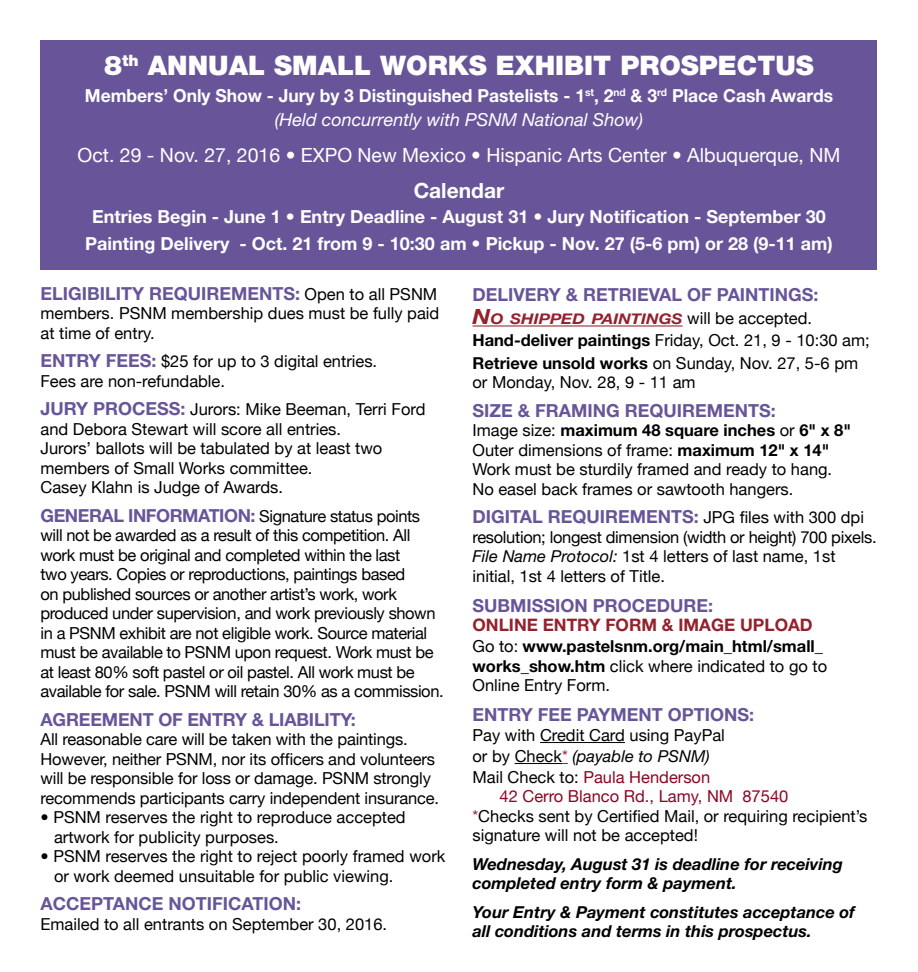
<style>
.page{position:relative;width:918px;height:972px;background:#fff}
.page>*{position:absolute;margin:0;border:0;box-sizing:border-box;transform-origin:0 0}
.t1{font:900 27px "Helvetica Neue";color:#fff}
.t2{font:700 21px "Helvetica Neue";color:#fff}
.t3{font:19.5px "Helvetica Neue";color:#fff}
.t4{font:700 18px "Helvetica Neue";color:#685599}
.t5{font:700 18px "Helvetica Neue";color:#fff}
.t6{font:italic 18px "Helvetica Neue";color:#fff}
.t7{font:700 17.25px "Helvetica Neue";color:#94212d}
.t8{font:16.5px/19.5px "Helvetica Neue";color:#000}
.t9{font:16.5px/19.5px "Helvetica Neue";letter-spacing:-.025em;color:#000}
.t10{font:italic 700 16.5px/19.5px "Helvetica Neue";color:#000}
.t11{font:16.5px/19.5px "Helvetica Neue";letter-spacing:-.02em;color:#000}
.t12{font:700 16.5px/19.5px "Helvetica Neue";color:#000}
.t13{font:16.5px "Helvetica Neue";color:#8d0623}
.t14{font:italic 16.5px "Helvetica Neue";color:#000}
.t15{font:italic 700 14.7px "Helvetica Neue";color:#94212d;scale:1.15 1}
.s1{font-weight:400;font-size:16.5px;color:#000}
.s2{font-weight:700;font-size:18px;color:#685599}
.s3{font-size:21px}
.s4{font-weight:400;font-style:normal;font-size:16.5px;color:#000}
.s5{font-weight:700}
.s6{font-weight:400}
.s7{font-style:italic}
.s8{font-style:normal}
.s9{font-style:normal;color:#94212d}
.s10{color:#000}
.s11{color:#94212d}
</style>
<div class="page">
<div style="left:40px;top:40px;width:838px;height:230px;background:#685599"></div>
<hr style="left:472px;top:325px;width:211px;height:2px;background:#94212d">
<hr style="left:540px;top:742px;width:85px;height:1px;background:#000">
<hr style="left:515px;top:763px;width:47px;height:1px;background:#000">
<p class="t1" style="left:104px;top:49px;width:711px">8<sup>th</sup> ANNUAL SMALL WORKS EXHIBIT PROSPECTUS</p>
<p class="t5" style="left:85px;top:84px;width:750px">Members’ Only Show - Jury by 3 Distinguished Pastelists - 1<sup>st</sup>, 2<sup>nd</sup> &amp; 3<sup>rd</sup> Place Cash Awards</p>
<p class="t6" style="left:275px;top:109px;width:370px">(Held concurrently with PSNM National Show)</p>
<p class="t3" style="left:78px;top:143px;width:764px">Oct. 29 - Nov. 27, 2016 • EXPO New Mexico • Hispanic Arts Center • Albuquerque, NM</p>
<p class="t2" style="left:414px;top:177px;width:92px">Calendar</p>
<p class="t5" style="left:92px;top:206px;width:735px">Entries Begin - June 1 • Entry Deadline - August 31 • Jury Notification - September 30</p>
<p class="t5" style="left:85px;top:233px;width:749px">Painting Delivery - Oct. 21 from 9 - 10:30 am • Pickup - Nov. 27 (5-6 pm) or 28 (9-11 am)</p>
<p class="t4" style="left:40px;top:282px;width:398px">ELIGIBILITY REQUIREMENTS: <span class="s1">Open to all PSNM</span></p>
<p class="t8" style="left:40px;top:304px;width:400px">members. PSNM membership dues must be fully paid at time of entry.</p>
<p class="t8" style="left:40px;top:352px;width:338px"><span class="s2">ENTRY FEES:</span> $25 for up to 3 digital entries.</p>
<p class="t8" style="left:40px;top:371px;width:186px">Fees are non-refundable.</p>
<p class="t8" style="left:40px;top:400px;width:386px"><span class="s2">JURY PROCESS:</span> Jurors: Mike Beeman, Terri Ford and Debora Stewart will score all entries.</p>
<p class="t8" style="left:40px;top:439px;width:343px">Jurors’ ballots will be tabulated by at least two members of Small Works committee.</p>
<p class="t8" style="left:40px;top:478px;width:244px">Casey Klahn is Judge of Awards.</p>
<p class="t9" style="left:40px;top:506px;width:405px"><span class="s2">GENERAL INFORMATION:</span> Signature status points will not be awarded as a result of this competition. All work must be original and completed within the last<br>two years. Copies or reproductions, paintings based<br>on published sources or another artist’s work, work produced under supervision, and work previously shown in a PSNM exhibit are not eligible work. Source material must be available to PSNM upon request. Work must be at least 80% soft pastel or oil pastel. All work must be available for sale. PSNM will retain 30% as a commission.</p>
<p class="t4" style="left:40px;top:708px;width:317px">AGREEMENT OF ENTRY &amp; LIABILITY:</p>
<p class="t8" style="left:40px;top:730px;width:400px">All reasonable care will be taken with the paintings.<br>However, neither PSNM, nor its officers and volunteers will be responsible for loss or damage. PSNM strongly recommends participants carry independent insurance.</p>
<p class="t8" style="left:54px;top:808px;width:353px;text-indent:-14px">• PSNM reserves the right to reproduce accepted artwork for publicity purposes.</p>
<p class="t8" style="left:54px;top:847px;width:393px;text-indent:-14px">• PSNM reserves the right to reject poorly framed work or work deemed unsuitable for public viewing.</p>
<p class="t4" style="left:40px;top:893px;width:262px">ACCEPTANCE NOTIFICATION:</p>
<p class="t8" style="left:40px;top:914px;width:348px">Emailed to all entrants on September 30, 2016.</p>
<p class="t4" style="left:472px;top:284px;width:348px">DELIVERY &amp; RETRIEVAL OF PAINTINGS:</p>
<p class="t15" style="left:472px;top:310px;width:297px"><span class="s3">N</span>O SHIPPED PAINTINGS <span class="s4">will be accepted.</span></p>
<p class="t8" style="left:472px;top:331px;width:399px"><span class="s5">Hand-deliver paintings</span> Friday, Oct. 21, 9 - 10:30 am;</p>
<p class="t8" style="left:472px;top:353px;width:387px"><span class="s5">Retrieve unsold works</span> on Sunday, Nov. 27, 5-6 pm</p>
<p class="t8" style="left:472px;top:373px;width:225px">or Monday, Nov. 28, 9 - 11 am</p>
<p class="t4" style="left:472px;top:399px;width:305px">SIZE &amp; FRAMING REQUIREMENTS:</p>
<p class="t12" style="left:472px;top:420px;width:380px"><span class="s6">Image size:</span> maximum 48 square inches <span class="s6">or</span> 6" x 8"</p>
<p class="t8" style="left:472px;top:440px;width:358px">Outer dimensions of frame: <span class="s5">maximum 12" x 14"</span></p>
<p class="t8" style="left:472px;top:460px;width:361px">Work must be sturdily framed and ready to hang.</p>
<p class="t8" style="left:472px;top:479px;width:322px">No easel back frames or sawtooth hangers.</p>
<p class="t4" style="left:472px;top:506px;width:393px">DIGITAL REQUIREMENTS: <span class="s1">JPG files with 300 dpi</span></p>
<p class="t11" style="left:472px;top:527px;width:406px">resolution; longest dimension (width or height) 700 pixels.<br><span class="s7">File Name Protocol:</span> 1st 4 letters of last name, 1st initial, 1st 4 letters of Title.</p>
<p class="t4" style="left:472px;top:594px;width:242px">SUBMISSION PROCEDURE:</p>
<p class="t7" style="left:472px;top:615px;width:342px">ONLINE ENTRY FORM &amp; IMAGE UPLOAD</p>
<p class="t12" style="left:472px;top:636px;width:356px"><span class="s6">Go to:</span> www.pastelsnm.org/main_html/small_ works_show.htm <span class="s6">click where indicated to go to</span></p>
<p class="t8" style="left:472px;top:676px;width:139px">Online Entry Form.</p>
<p class="t4" style="left:472px;top:704px;width:283px">ENTRY FEE PAYMENT OPTIONS:</p>
<p class="t8" style="left:472px;top:725px;width:254px">Pay with Credit Card using PayPal</p>
<p class="t14" style="left:472px;top:746px;width:239px"><span class="s8">or by Check</span><span class="s9">*</span> (payable to PSNM)</p>
<p class="t13" style="left:472px;top:767px;width:239px"><span class="s10">Mail Check to:</span> Paula Henderson</p>
<p class="t13" style="left:499px;top:787px;width:290px">42 Cerro Blanco Rd., Lamy, NM 87540</p>
<p class="t8" style="left:472px;top:806px;width:396px"><span class="s11">*</span>Checks sent by Certified Mail, or requiring recipient’s signature will not be accepted!</p>
<p class="t10" style="left:472px;top:854px;width:372px">Wednesday, August 31 is deadline for receiving completed entry form &amp; payment.</p>
<p class="t10" style="left:472px;top:902px;width:384px">Your Entry &amp; Payment constitutes acceptance of all conditions and terms in this prospectus.</p>
</div>
